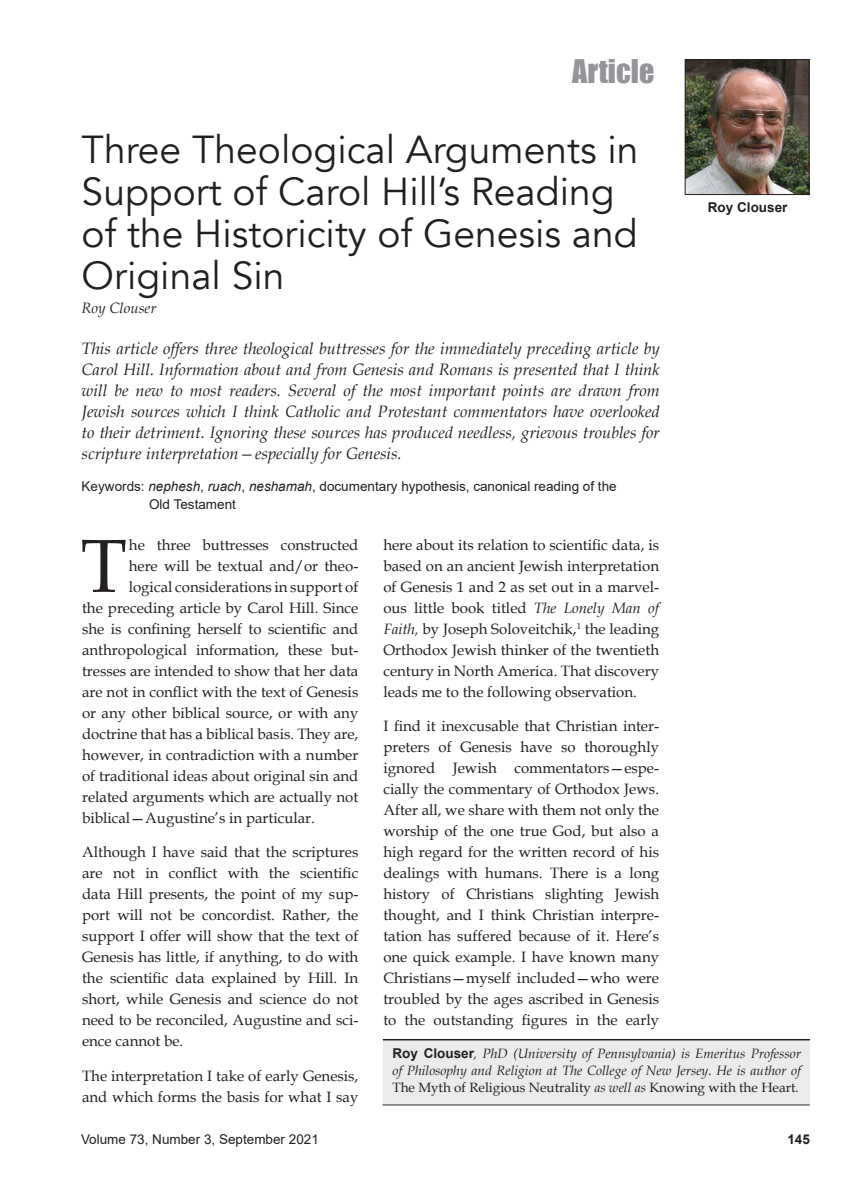
<style>
.page{position:relative;width:864px;height:1188px;background:#fff}
.page>*{position:absolute;margin:0;border:0;box-sizing:border-box;transform-origin:0 0}
.t1{font:75.15px "Book Antiqua";color:#231f20}
.t2{font:39px/42px "Avenir";color:#231f20}
.t3{font:30px "Impact";color:#939598}
.t4{font:italic 16.5px/21px "Book Antiqua";color:#231f20;text-align:justify}
.t5{font:15px/21px "Book Antiqua";color:#231f20;text-align:justify}
.t6{font:italic 15px "Book Antiqua";color:#231f20}
.t7{font:italic 13.5px/17.1px "Book Antiqua";color:#231f20;text-align:justify}
.t8{font:13.5px/18px "Arial";color:#231f20}
.t9{font:700 13.5px "Arial";color:#231f20}
.s1{font-style:italic}
.s2{font-family:"Arial";font-weight:700;font-style:normal}
.s3{font-style:normal}
</style>
<div class="page">
<div style="left:383px;top:1039px;width:427px;height:65px;background:#ebebeb"></div>
<hr style="left:383px;top:1039px;width:427px;height:1px;background:#231f20">
<hr style="left:382px;top:1105px;width:428px;height:1px;background:#231f20">
<img style="left:687px;top:62px;width:120px;height:131px">
<div style="left:685px;top:60px;width:124px;height:135px;border:1px solid #231f20"></div>
<h3 class="t3" style="left:572px;top:48px;width:84px">Article</h3>
<h2 class="t2" style="left:82px;top:129px;width:558px">Three Theological Arguments in<br>Support of Carol Hill’s Reading of the Historicity of Genesis and<br>Original Sin</h2>
<p class="t6" style="left:82px;top:298px;width:76px">Roy Clouser</p>
<p class="t4" style="left:82px;top:338px;width:580px">This article offers three theological buttresses for the immediately preceding article by Carol Hill. Information about and from Genesis and Romans is presented that I think will be new to most readers. Several of the most important points are drawn from Jewish sources which I think Catholic and Protestant commentators have overlooked to their detriment. Ignoring these sources has produced needless, grievous troubles for scripture interpretation—especially for Genesis.</p>
<p class="t8" style="left:149px;top:477px;width:469px;text-indent:-68px">Keywords: <span class="s1">nephesh</span>, <span class="s1">ruach</span>, <span class="s1">neshamah</span>, documentary hypothesis, canonical reading of the<br>Old Testament</p>
<h1 class="t1" style="left:81px;top:514px;width:48px">T</h1>
<p class="t5" style="left:129px;top:534px;width:231px">he three buttresses constructed</p>
<p class="t9" style="left:708px;top:198px;width:81px">Roy Clouser</p>
<p class="t5" style="left:383px;top:534px;width:277px">here about its relation to scientific data, is based on an ancient Jewish interpretation of Genesis 1 and 2 as set out in a marvel&shy;ous little book titled <span class="s1">The Lonely Man of Faith,</span> by Joseph Soloveitchik,<sup>1</sup> the leading Orthodox Jewish thinker of the twentieth century in North America. That discovery leads me to the following observation.</p>
<p class="t5" style="left:383px;top:715px;width:277px">I find it inexcusable that Christian inter&shy;preters of Genesis have so thoroughly ignored Jewish commentators—espe&shy;cially the commentary of Orthodox Jews.<br>After all, we share with them not only the worship of the one true God, but also a high regard for the written record of his dealings with humans. There is a long history of Christians slighting Jewish thought, and I think Christian interpre&shy;tation has suffered because of it. Here’s one quick example. I have known many Christians—myself included—who were troubled by the ages ascribed in Genesis to the outstanding figures in the early</p>
<p class="t5" style="left:129px;top:555px;width:231px">here will be textual and/or theo-</p>
<p class="t5" style="left:129px;top:576px;width:231px">logical considerations in support of</p>
<p class="t5" style="left:82px;top:597px;width:278px">the preceding article by Carol Hill. Since</p>
<p class="t5" style="left:82px;top:618px;width:278px">she is confining herself to scientific and</p>
<p class="t5" style="left:82px;top:639px;width:278px">anthropological information, these but-</p>
<p class="t5" style="left:82px;top:660px;width:278px">tresses are intended to show that her data</p>
<p class="t5" style="left:82px;top:681px;width:278px">are not in conflict with the text of Genesis</p>
<p class="t5" style="left:82px;top:702px;width:278px">or any other biblical source, or with any</p>
<p class="t5" style="left:82px;top:723px;width:278px">doctrine that has a biblical basis. They are,</p>
<p class="t5" style="left:82px;top:744px;width:278px">however, in contradiction with a number</p>
<p class="t5" style="left:82px;top:765px;width:278px">of traditional ideas about original sin and</p>
<p class="t5" style="left:82px;top:786px;width:278px">related arguments which are actually not</p>
<p class="t5" style="left:82px;top:807px;width:234px">biblical—Augustine’s in particular.</p>
<p class="t5" style="left:82px;top:841px;width:278px">Although I have said that the scriptures are not in conflict with the scientific data Hill presents, the point of my sup&shy;port will not be concordist. Rather, the support I offer will show that the text of Genesis has little, if anything, to do with the scientific data explained by Hill. In short, while Genesis and science do not need to be reconciled, Augustine and sci&shy;ence cannot be.</p>
<p class="t5" style="left:82px;top:1065px;width:278px">The interpretation I take of early Genesis, and which forms the basis for what I say</p>
<p class="t7" style="left:392px;top:1045px;width:410px"><span class="s2">Roy Clouser</span>, PhD (University of Pennsylvania) is Emeritus Professor of Philosophy and Religion at The College of New Jersey. He is author of <span class="s3">The Myth of Religious Neutrality</span> as well as <span class="s3">Knowing with the Heart</span>.</p>
<p class="t8" style="left:81px;top:1130px;width:239px">Volume 73, Number 3, September 2021</p>
<p class="t9" style="left:787px;top:1130px;width:24px">145</p>
</div>
